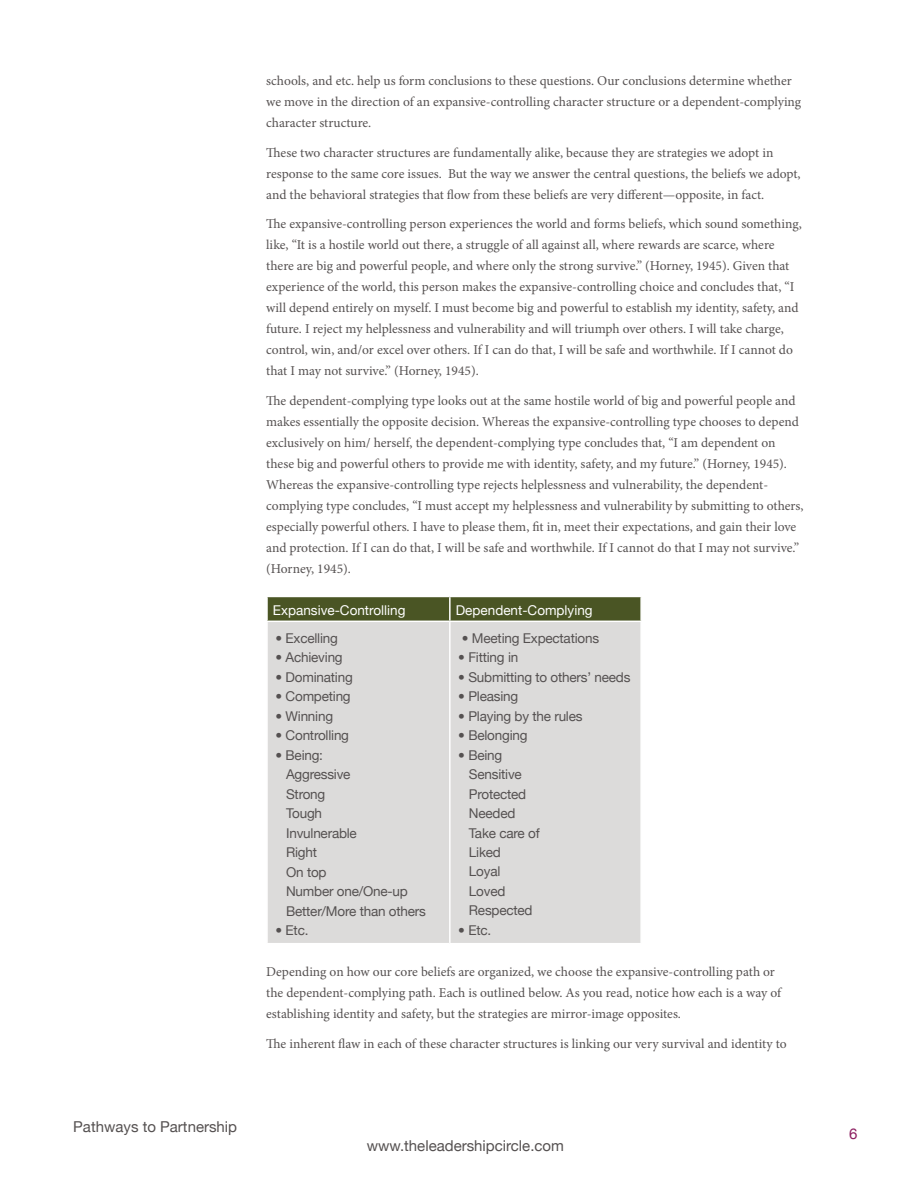
<style>
.page{position:relative;width:918px;height:1188px;background:#fff}
.page>*{position:absolute;margin:0;border:0;box-sizing:border-box;transform-origin:0 0}
.t1{font:15px "Helvetica Neue";color:#555151}
.t2{font:15px "Helvetica Neue";color:#8d1f61}
.Body_copy{font:13.5px/21px "Minion Pro";color:#555151}
.t3{font:13.5px/19.5px "Helvetica Neue";letter-spacing:-.015em;color:#555151}
.t4{font:13.5px "Helvetica Neue";color:#fff}
</style>
<div class="page">
<svg style="left:268px;top:597px;width:372px;height:24px;background:#4e5929"></svg>
<div style="left:268px;top:622px;width:372px;height:321px;background:#dcdbda"></div>
<hr style="left:449px;top:597px;width:2px;height:24px;background:#fff">
<hr style="left:449px;top:622px;width:2px;height:321px;background:#fff">
<p class="Body_copy" style="left:266px;top:70px;width:537px">schools, and etc. help us form conclusions to these questions. Our conclusions determine whether we move in the direction of an expansive-controlling character structure or a dependent-complying character structure.</p>
<p class="Body_copy" style="left:266px;top:142px;width:536px">These two character structures are fundamentally alike, because they are strategies we adopt in response to the same core issues. But the way we answer the central questions, the beliefs we adopt, and the behavioral strategies that flow from these beliefs are very different—opposite, in fact.</p>
<p class="Body_copy" style="left:266px;top:213px;width:537px">The expansive-controlling person experiences the world and forms beliefs, which sound something, like, “It is a hostile world out there, a struggle of all against all, where rewards are scarce, where there are big and powerful people, and where only the strong survive.” (Horney, 1945). Given that experience of the world, this person makes the expansive-controlling choice and concludes that, “I will depend entirely on myself. I must become big and powerful to establish my identity, safety, and future. I reject my helplessness and vulnerability and will triumph over others. I will take charge, control, win, and/or excel over others. If I can do that, I will be safe and worthwhile. If I cannot do that I may not survive.” (Horney, 1945).</p>
<p class="Body_copy" style="left:266px;top:390px;width:539px">The dependent-complying type looks out at the same hostile world of big and powerful people and makes essentially the opposite decision. Whereas the expansive-controlling type chooses to depend exclusively on him/ herself, the dependent-complying type concludes that, “I am dependent on these big and powerful others to provide me with identity, safety, and my future.” (Horney, 1945).<br>Whereas the expansive-controlling type rejects helplessness and vulnerability, the dependent&shy;complying type concludes, “I must accept my helplessness and vulnerability by submitting to others, especially powerful others. I have to please them, fit in, meet their expectations, and gain their love and protection. If I can do that, I will be safe and worthwhile. If I cannot do that I may not survive.” (Horney, 1945).</p>
<p class="t4" style="left:273px;top:602px;width:134px">Expansive-Controlling</p>
<p class="t4" style="left:456px;top:602px;width:138px">Dependent-Complying</p>
<p class="t3" style="left:275px;top:628px;width:64px">• Excelling</p>
<p class="t3" style="left:275px;top:647px;width:69px">• Achieving</p>
<p class="t3" style="left:275px;top:667px;width:79px">• Dominating</p>
<p class="t3" style="left:275px;top:686px;width:77px">• Competing</p>
<p class="t3" style="left:275px;top:706px;width:59px">• Winning</p>
<p class="t3" style="left:275px;top:725px;width:75px">• Controlling</p>
<p class="t3" style="left:286px;top:745px;width:141px;text-indent:-11px">• Being:<br>Aggressive<br>Strong<br>Tough<br>Invulnerable<br>Right<br>On top<br>Number one/One-up<br>Better/More than others</p>
<p class="t3" style="left:275px;top:920px;width:34px">• Etc.</p>
<p class="t3" style="left:462px;top:628px;width:139px">• Meeting Expectations</p>
<p class="t3" style="left:458px;top:647px;width:62px">• Fitting in</p>
<p class="t3" style="left:458px;top:667px;width:174px">• Submitting to others’ needs</p>
<p class="t3" style="left:458px;top:686px;width:61px">• Pleasing</p>
<p class="t3" style="left:458px;top:706px;width:126px">• Playing by the rules</p>
<p class="t3" style="left:458px;top:725px;width:71px">• Belonging</p>
<p class="t3" style="left:469px;top:745px;width:72px;text-indent:-11px">• Being<br>Sensitive<br>Protected<br>Needed<br>Take care of<br>Liked<br>Loyal<br>Loved<br>Respected</p>
<p class="t3" style="left:458px;top:920px;width:34px">• Etc.</p>
<p class="Body_copy" style="left:266px;top:961px;width:516px">Depending on how our core beliefs are organized, we choose the expansive-controlling path or the dependent-complying path. Each is outlined below. As you read, notice how each is a way of establishing identity and safety, but the strategies are mirror-image opposites.</p>
<p class="Body_copy" style="left:266px;top:1033px;width:522px">The inherent flaw in each of these character structures is linking our very survival and identity to</p>
<p class="t1" style="left:73px;top:1118px;width:165px">Pathways to Partnership</p>
<p class="t2" style="left:849px;top:1125px;width:10px">6</p>
<p class="t1" style="left:367px;top:1136px;width:199px">www.theleadershipcircle.com</p>
</div>
